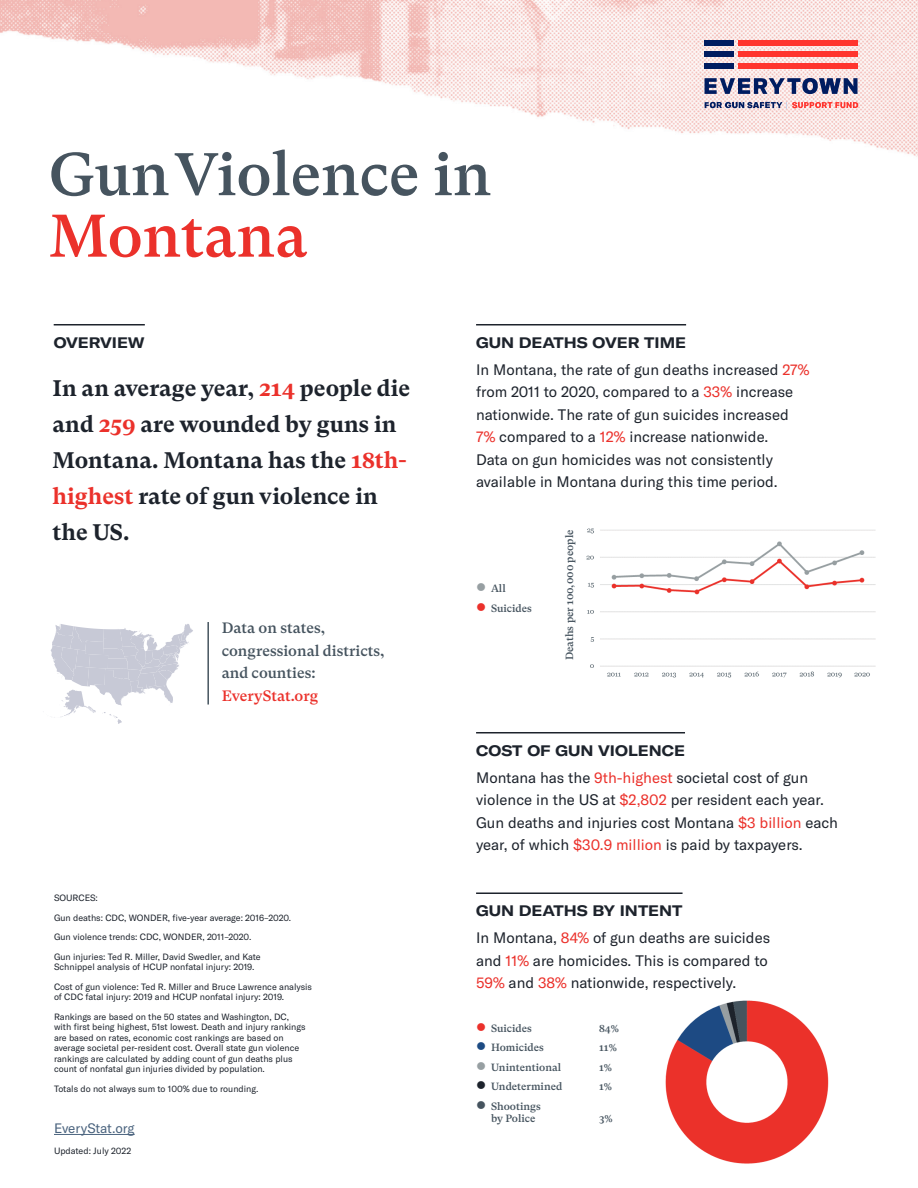
<style>
.page{position:relative;width:918px;height:1188px;background:#fff}
.page>*{position:absolute;margin:0;border:0;box-sizing:border-box;transform-origin:0 0}
.t1{font:500 60px/61.5px "GT Super Text";color:#46545f}
.Intro{font:700 22.5px/36px "GT Super Text";color:#1d232c}
.Body_Copy_Super_Text{font:15px/22.5px "GT America";color:#1d232c}
.callout_2{font:500 15px/22.5px "GT Super Text";color:#46545f}
.subhead{font:700 expanded 15px "GT America";color:#1d232c}
.t2{font:13.5px "GT America";letter-spacing:-.005em;color:#4a637e}
.legend{font:500 10.5px/12px "GT Super Text";color:#46545f}
.X-axis_bar_label{font:500 10.5px "GT Super Text";color:#46545f}
.mouse_type{font:9px/10.5px "GT America";color:#1d232c}
.s1{color:#eb312b}
.s2{color:#1d232b}
.s3{color:#979fa2}
.s4{color:#1d4b83}
.s5{color:#1d232c}
</style>
<div class="page">
<hr style="left:54px;top:1134px;width:81px;height:1px;background:#4a637e">
<hr style="left:476px;top:324px;width:210px;height:1px;background:#1d232c">
<hr style="left:476px;top:732px;width:209px;height:1px;background:#1d232c">
<hr style="left:476px;top:892px;width:207px;height:2px;background:#1d232c">
<img style="left:586px;top:528px;width:290px;height:150px">
<img style="left:665px;top:1000px;width:164px;height:164px">
<hr style="left:54px;top:324px;width:91px;height:1px;background:#1d232c">
<img style="left:0;top:0;width:918px;height:157px">
<hr style="left:207px;top:622px;width:2px;height:83px;background:#46545f">
<svg style="left:50px;top:624px;width:143px;height:100px"></svg>
<div style="left:738px;top:63px;width:120px;height:5px;background:#ff352e"></div>
<div style="left:738px;top:52px;width:120px;height:5px;background:#ff352e"></div>
<div style="left:738px;top:40px;width:120px;height:5px;background:#ff352e"></div>
<div style="left:705px;top:63px;width:29px;height:5px;background:#001c60"></div>
<div style="left:705px;top:52px;width:29px;height:5px;background:#001c60"></div>
<div style="left:705px;top:40px;width:29px;height:5px;background:#001c60"></div>
<svg style="left:705px;top:78px;width:153px;height:16px;background:#6e7499"></svg>
<svg style="left:705px;top:102px;width:153px;height:7px"></svg>
<p class="t1" style="left:49px;top:144px;width:444px">Gun Violence in<br><span class="s1">Montana</span></p>
<p class="subhead" style="left:54px;top:333px;width:93px">OVERVIEW</p>
<p class="Intro" style="left:52px;top:370px;width:359px">In an average year, <span class="s1">214</span> people die and <span class="s1">259</span> are wounded by guns in<br>Montana. Montana has the <span class="s1">18th&shy;highest</span> rate of gun violence in the US.</p>
<p class="callout_2" style="left:222px;top:617px;width:164px">Data on states, congressional districts, and counties:<br><span class="s1">EveryStat.org</span></p>
<p class="mouse_type" style="left:54px;top:893px;width:45px">SOURCES:</p>
<p class="mouse_type" style="left:54px;top:912px;width:239px">Gun deaths: CDC, WONDER, five-year average: 2016–2020.</p>
<p class="mouse_type" style="left:54px;top:932px;width:199px">Gun violence trends: CDC, WONDER, 2011–2020.</p>
<p class="mouse_type" style="left:54px;top:951px;width:208px">Gun injuries: Ted R. Miller, David Swedler, and Kate<br>Schnippel analysis of HCUP nonfatal injury: 2019.</p>
<p class="mouse_type" style="left:54px;top:981px;width:260px">Cost of gun violence: Ted R. Miller and Bruce Lawrence analysis of CDC fatal injury: 2019 and HCUP nonfatal injury: 2019.</p>
<p class="mouse_type" style="left:54px;top:1011px;width:253px">Rankings are based on the 50 states and Washington, DC, with first being highest, 51st lowest. Death and injury rankings are based on rates, economic cost rankings are based on average societal per-resident cost. Overall state gun violence rankings are calculated by adding count of gun deaths plus count of nonfatal gun injuries divided by population.</p>
<p class="mouse_type" style="left:54px;top:1083px;width:206px">Totals do not always sum to 100% due to rounding.</p>
<h3 class="t2" style="left:54px;top:1120px;width:82px">EveryStat.org</h3>
<p class="mouse_type" style="left:54px;top:1145px;width:79px">Updated: July 2022</p>
<p class="subhead" style="left:476px;top:333px;width:212px">GUN DEATHS OVER TIME</p>
<p class="Body_Copy_Super_Text" style="left:476px;top:358px;width:335px">In Montana, the rate of gun deaths increased <span class="s1">27% </span>from 2011 to 2020, compared to a <span class="s1">33%</span> increase nationwide. The rate of gun suicides increased <span class="s1">7%</span> compared to a <span class="s1">12%</span> increase nationwide.<br><span class="s2">Data on gun homicides was not consistently available in</span> Montana <span class="s2">during this time period.</span></p>
<p class="legend" style="left:476px;top:583px;width:31px"><span class="s3">●</span> All</p>
<p class="legend" style="left:476px;top:602px;width:57px"><span class="s1">●</span> Suicides</p>
<p class="X-axis_bar_label" style="left:564px;top:660px;width:132px;rotate:-90deg">Deaths per 100,000 people</p>
<p class="subhead" style="left:476px;top:741px;width:210px">COST OF GUN VIOLENCE</p>
<p class="Body_Copy_Super_Text" style="left:476px;top:766px;width:363px">Montana has the <span class="s1">9th-highest</span> societal cost of gun violence in the US at <span class="s1">$2,802</span> per resident each year.<br>Gun deaths and injuries cost Montana <span class="s1">$3 billion</span> each year, of which <span class="s1">$30.9 million</span> is paid by taxpayers.</p>
<p class="subhead" style="left:476px;top:902px;width:208px">GUN DEATHS BY INTENT</p>
<p class="Body_Copy_Super_Text" style="left:476px;top:927px;width:296px">In Montana, <span class="s1">84%</span> of gun deaths are suicides and <span class="s1">11%</span> are homicides. This is compared to<br><span class="s1">59%</span> and <span class="s1">38%</span> nationwide, respectively.</p>
<p class="legend" style="left:476px;top:1022px;width:57px"><span class="s1">●</span> Suicides</p>
<p class="legend" style="left:599px;top:1022px;width:21px">84%</p>
<p class="legend" style="left:476px;top:1042px;width:69px"><span class="s4">●</span> Homicides</p>
<p class="legend" style="left:599px;top:1042px;width:19px">11%</p>
<p class="legend" style="left:476px;top:1061px;width:87px"><span class="s3">●</span> Unintentional</p>
<p class="legend" style="left:599px;top:1061px;width:15px">1%</p>
<p class="legend" style="left:476px;top:1081px;width:88px"><span class="s5">●</span> Undetermined</p>
<p class="legend" style="left:599px;top:1081px;width:15px">1%</p>
<p class="legend" style="left:491px;top:1100px;width:51px;text-indent:-15px">● Shootings by Police</p>
<p class="legend" style="left:599px;top:1112px;width:15px">3%</p>
</div>
